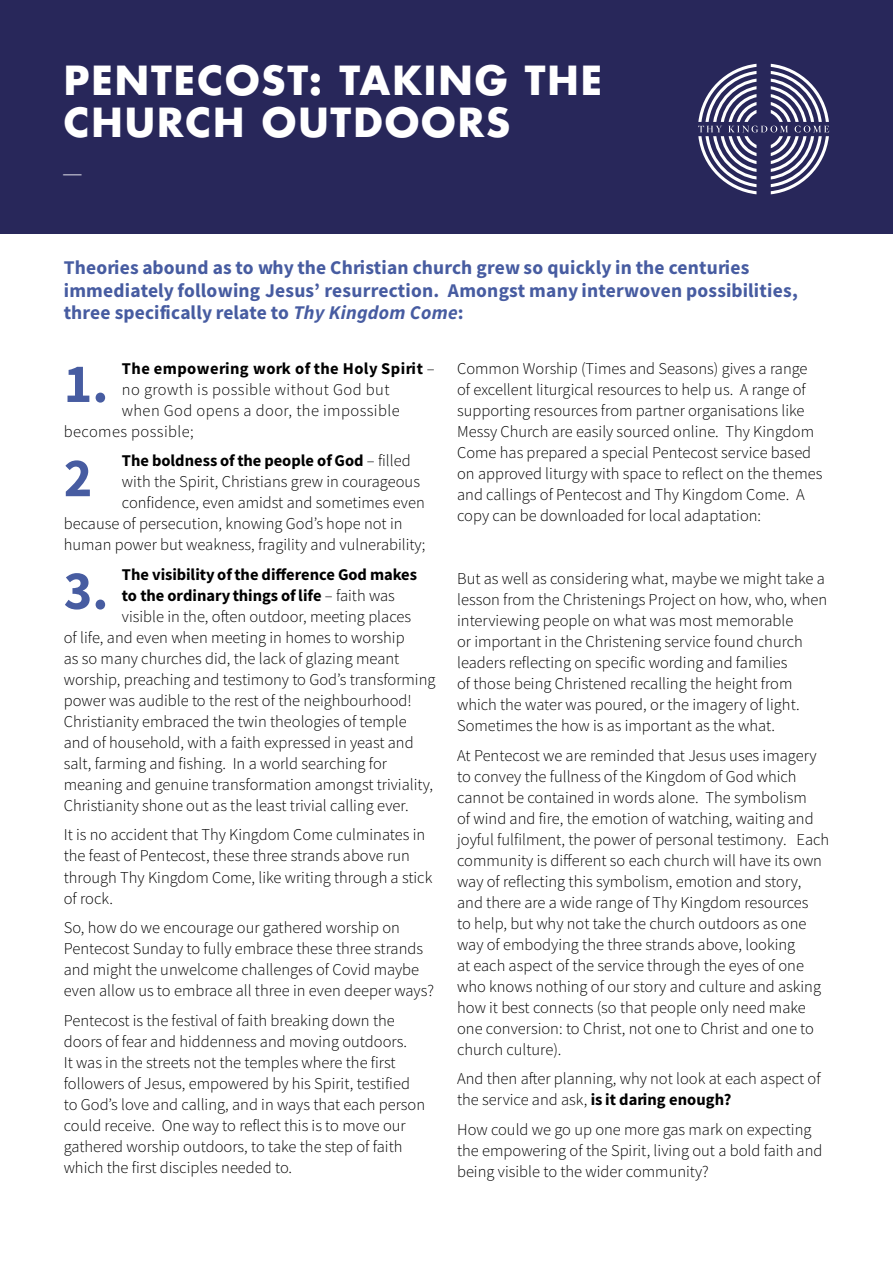
<style>
.page{position:relative;width:893px;height:1263px;background:#fff}
.page>*{position:absolute;margin:0;border:0;box-sizing:border-box;transform-origin:0 0}
.t1{font:54px/94.2px "Source Sans Variable";color:#475ca1}
.t2{font:700 39px/42px "Futura LT";letter-spacing:.05em;color:#fff}
.t3{font:italic 36px "Baskerville";color:#fff}
.t4{font:19.5px/22.5px "Source Sans Variable";letter-spacing:.01em;color:#475ca1}
.t5{font:16.5px/21px "Source Sans Variable";color:#000}
.t6{font:16.5px "Source Sans Variable";letter-spacing:.025em;color:#000}
.t7{font:16.5px "Source Sans Variable";letter-spacing:.03em;color:#000}
.s1{font-style:italic}
</style>
<div class="page">
<div style="left:0;top:0;width:893px;height:234px;background:#28275a"></div>
<svg style="left:698px;top:64px;width:131px;height:130px"></svg>
<h2 class="t2" style="left:64px;top:59px;width:540px">PENTECOST: TAKING THE<br>CHURCH OUTDOORS</h2>
<h3 class="t3" style="left:64px;top:150px;width:19px">–</h3>
<p class="t4" style="left:64px;top:256px;width:736px">Theories abound as to why the Christian church grew so quickly in the centuries immediately following Jesus’ resurrection. Amongst many interwoven possibilities, three specifically relate to <span class="s1">Thy Kingdom Come</span>:</p>
<p class="t7" style="left:122px;top:358px;width:314px">The empowering work of the Holy Spirit –</p>
<p class="t6" style="left:122px;top:379px;width:269px">no growth is possible without God but</p>
<p class="t6" style="left:122px;top:400px;width:279px">when God opens a door, the impossible</p>
<p class="t6" style="left:64px;top:421px;width:132px">becomes possible;</p>
<p class="t5" style="left:122px;top:450px;width:290px">The boldness of the people of God – filled</p>
<p class="t5" style="left:122px;top:471px;width:300px">with the Spirit, Christians grew in courageous</p>
<p class="t5" style="left:122px;top:492px;width:304px">confidence, even amidst and sometimes even</p>
<p class="t5" style="left:64px;top:513px;width:340px">because of persecution, knowing God’s hope not in</p>
<p class="t5" style="left:64px;top:534px;width:363px">human power but weakness, fragility and vulnerability;</p>
<p class="t5" style="left:122px;top:564px;width:297px">The visibility of the difference God makes</p>
<p class="t5" style="left:122px;top:585px;width:275px">to the ordinary things of life – faith was</p>
<p class="t5" style="left:122px;top:606px;width:291px">visible in the, often outdoor, meeting places</p>
<p class="t5" style="left:64px;top:627px;width:342px">of life, and even when meeting in homes to worship</p>
<p class="t5" style="left:64px;top:648px;width:337px">as so many churches did, the lack of glazing meant</p>
<p class="t5" style="left:64px;top:669px;width:373px">worship, preaching and testimony to God’s transforming</p>
<p class="t5" style="left:64px;top:690px;width:350px">power was audible to the rest of the neighbourhood!</p>
<p class="t5" style="left:64px;top:711px;width:344px">Christianity embraced the twin theologies of temple</p>
<p class="t5" style="left:64px;top:732px;width:351px">and of household, with a faith expressed in yeast and</p>
<p class="t5" style="left:64px;top:753px;width:325px">salt, farming and fishing. In a world searching for</p>
<p class="t5" style="left:64px;top:774px;width:371px">meaning and genuine transformation amongst triviality,</p>
<p class="t5" style="left:64px;top:795px;width:346px">Christianity shone out as the least trivial calling ever.</p>
<p class="t5" style="left:64px;top:825px;width:370px">It is no accident that Thy Kingdom Come culminates in the feast of Pentecost, these three strands above run through Thy Kingdom Come, like writing through a stick of rock.</p>
<p class="t5" style="left:64px;top:917px;width:372px">So, how do we encourage our gathered worship on Pentecost Sunday to fully embrace these three strands and might the unwelcome challenges of Covid maybe even allow us to embrace all three in even deeper ways?</p>
<p class="t5" style="left:64px;top:1010px;width:363px">Pentecost is the festival of faith breaking down the doors of fear and hiddenness and moving outdoors.<br>It was in the streets not the temples where the first followers of Jesus, empowered by his Spirit, testified to God’s love and calling, and in ways that each person could receive. One way to reflect this is to move our gathered worship outdoors, to take the step of faith which the first disciples needed to.</p>
<h1 class="t1" style="left:64px;top:337px;width:46px">1.<br>2</h1>
<h1 class="t1" style="left:64px;top:544px;width:46px">3.</h1>
<p class="t5" style="left:457px;top:358px;width:367px">Common Worship (Times and Seasons) gives a range of excellent liturgical resources to help us. A range of supporting resources from partner organisations like Messy Church are easily sourced online. Thy Kingdom Come has prepared a special Pentecost service based on approved liturgy with space to reflect on the themes and callings of Pentecost and Thy Kingdom Come. A copy can be downloaded for local adaptation:</p>
<p class="t5" style="left:457px;top:568px;width:372px">But as well as considering what, maybe we might take a lesson from the Christenings Project on how, who, when interviewing people on what was most memorable<br>or important in the Christening service found church leaders reflecting on specific wording and families<br>of those being Christened recalling the height from which the water was poured, or the imagery of light.<br>Sometimes the how is as important as the what.</p>
<p class="t5" style="left:457px;top:745px;width:374px">At Pentecost we are reminded that Jesus uses imagery to convey the fullness of the Kingdom of God which cannot be contained in words alone. The symbolism<br>of wind and fire, the emotion of watching, waiting and joyful fulfilment, the power of personal testimony. Each community is different so each church will have its own way of reflecting this symbolism, emotion and story, and there are a wide range of Thy Kingdom resources<br>to help, but why not take the church outdoors as one way of embodying the three strands above, looking<br>at each aspect of the service through the eyes of one who knows nothing of our story and culture and asking how it best connects (so that people only need make one conversion: to Christ, not one to Christ and one to church culture).</p>
<p class="t5" style="left:457px;top:1068px;width:365px">And then after planning, why not look at each aspect of the service and ask, is it daring enough?</p>
<p class="t5" style="left:457px;top:1119px;width:367px">How could we go up one more gas mark on expecting the empowering of the Spirit, living out a bold faith and being visible to the wider community?</p>
</div>
